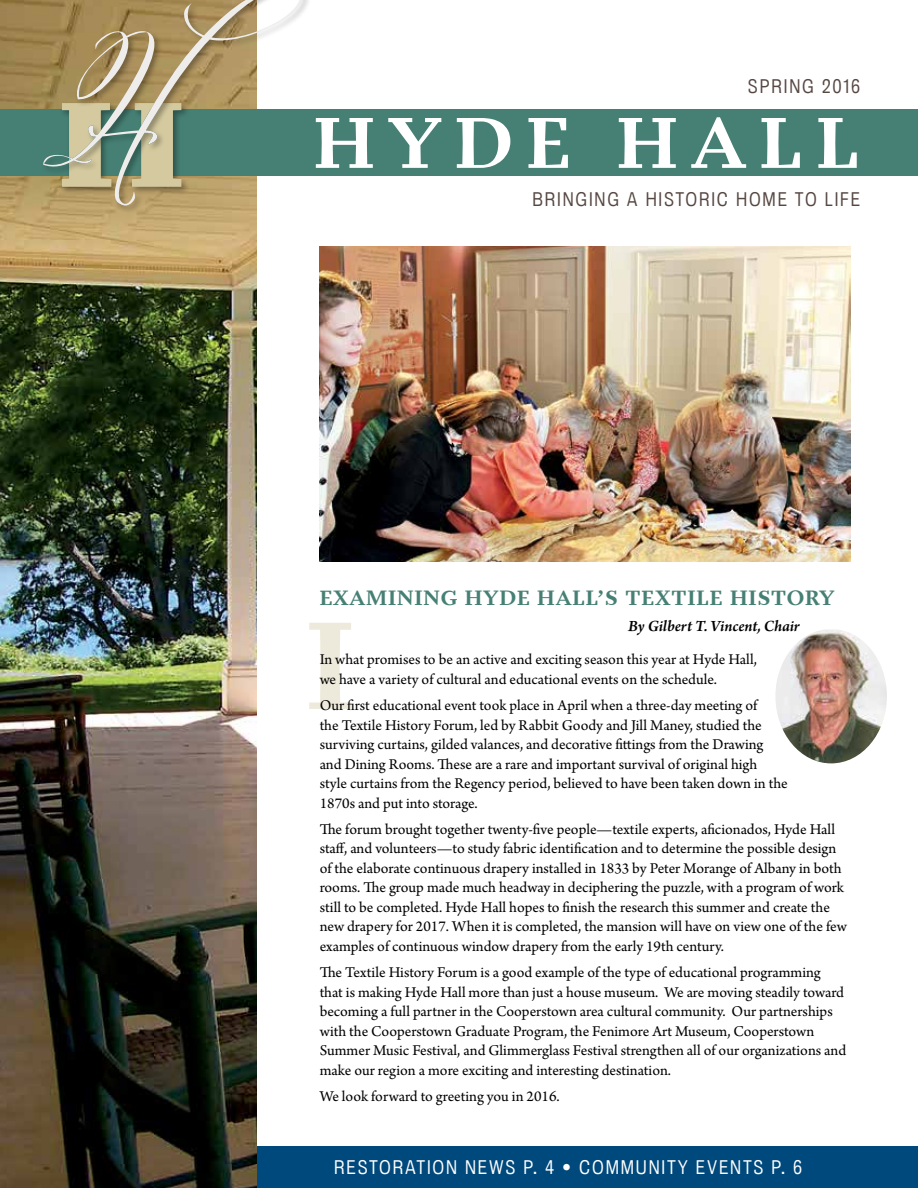
<style>
.page{position:relative;width:918px;height:1188px;background:#fff}
.page>*{position:absolute;margin:0;border:0;box-sizing:border-box;transform-origin:0 0}
.t1{font:700 72.9px "Prensa";letter-spacing:.18em;color:#fff}
.t2{font:700 21px "Prensa";letter-spacing:.04em;color:#468074}
.t3{font:300 18px "Bureau Grot";letter-spacing:.1em;color:#554742}
.t4{font:300 18px "Bureau Grot";letter-spacing:.1em;color:#fff}
.t5{font:italic 600 16.5px "Arno Pro";letter-spacing:-.005em;color:#000}
.t6{font:15.75px/19.5px "Arno Pro";color:#000}
</style>
<div class="page">
<div style="left:0;top:1147px;width:918px;height:41px;background:#00497c"></div>
<svg style="left:309px;top:623px;width:42px;height:86px"></svg>
<img style="left:0;top:0;width:256px;height:1188px">
<div style="left:0;top:109px;width:918px;height:67px;background:#468074"></div>
<div style="left:41px;top:0;width:270px;height:214px;background:#000;opacity:.35"></div>
<svg style="left:42px;top:0;width:264px;height:206px"></svg>
<img style="left:320px;top:246px;width:530px;height:316px">
<img style="left:775px;top:629px;width:112px;height:134px">
<p class="t3" style="left:748px;top:77px;width:114px">SPRING 2016</p>
<h1 class="t1" style="left:314px;top:100px;width:548px">HYDE HALL</h1>
<p class="t3" style="left:532px;top:189px;width:329px">BRINGING A HISTORIC HOME TO LIFE</p>
<h2 class="t2" style="left:320px;top:585px;width:517px">EXAMINING HYDE HALL’S TEXTILE HISTORY</h2>
<p class="t5" style="left:628px;top:617px;width:173px">By Gilbert T. Vincent, Chair</p>
<p class="t6" style="left:320px;top:651px;width:439px">In what promises to be an active and exciting season this year at Hyde Hall, we have a variety of cultural and educational events on the schedule.</p>
<p class="t6" style="left:320px;top:697px;width:470px">Our first educational event took place in April when a three-day meeting of<br>the Textile History Forum, led by Rabbit Goody and Jill Maney, studied the surviving curtains, gilded valances, and decorative fittings from the Drawing and Dining Rooms. These are a rare and important survival of original high style curtains from the Regency period, believed to have been taken down in the 1870s and put into storage.</p>
<p class="t6" style="left:320px;top:820px;width:529px">The forum brought together twenty-five people—textile experts, aficionados, Hyde Hall staff, and volunteers—to study fabric identification and to determine the possible design of the elaborate continuous drapery installed in 1833 by Peter Morange of Albany in both rooms. The group made much headway in deciphering the puzzle, with a program of work still to be completed. Hyde Hall hopes to finish the research this summer and create the new drapery for 2017. When it is completed, the mansion will have on view one of the few examples of continuous window drapery from the early 19th century.</p>
<p class="t6" style="left:320px;top:964px;width:528px">The Textile History Forum is a good example of the type of educational programming that is making Hyde Hall more than just a house museum. We are moving steadily toward becoming a full partner in the Cooperstown area cultural community. Our partnerships with the Cooperstown Graduate Program, the Fenimore Art Museum, Cooperstown Summer Music Festival, and Glimmerglass Festival strengthen all of our organizations and make our region a more exciting and interesting destination.</p>
<p class="t6" style="left:320px;top:1087px;width:242px">We look forward to greeting you in 2016.</p>
<p class="t4" style="left:334px;top:1157px;width:470px">RESTORATION NEWS P. 4 • COMMUNITY EVENTS P. 6</p>
</div>
